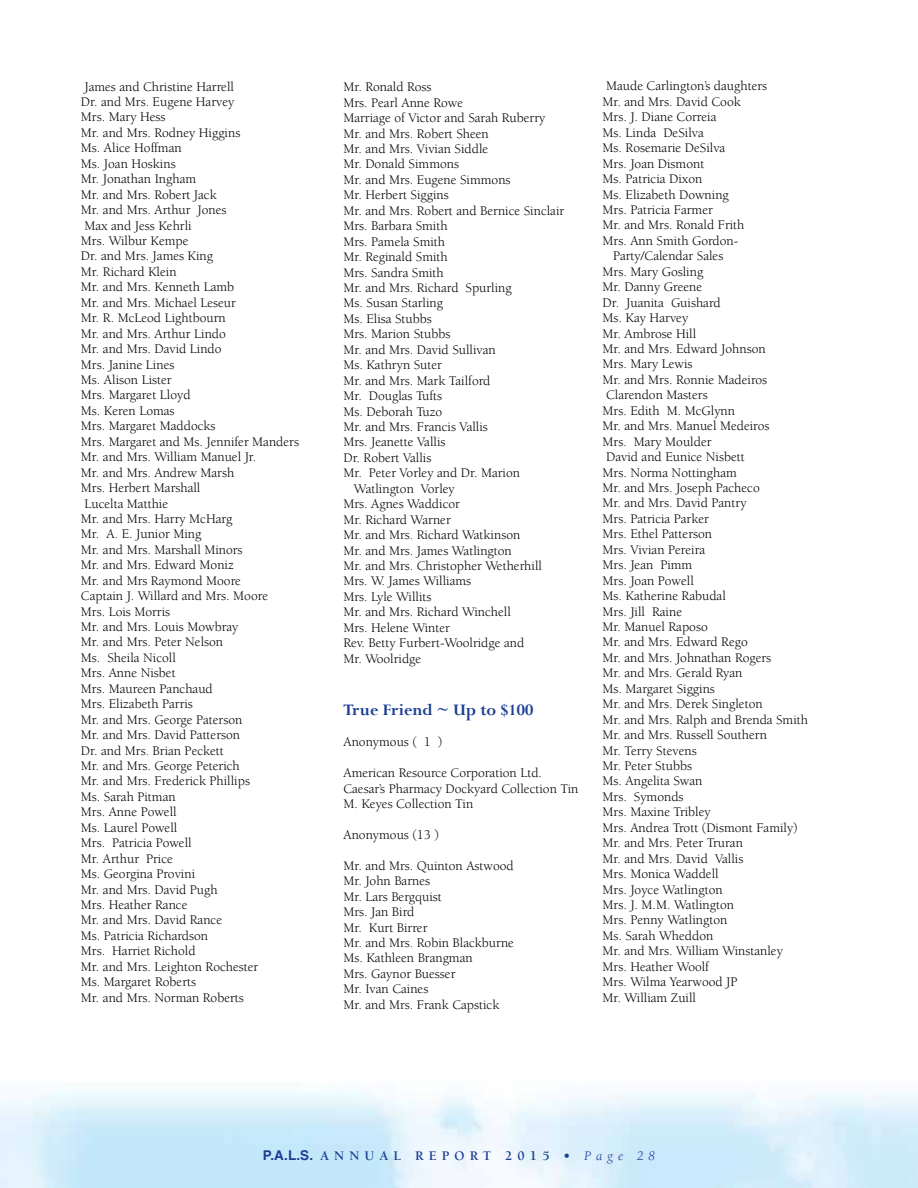
<style>
.page{position:relative;width:918px;height:1188px;background:#fff}
.page>*{position:absolute;margin:0;border:0;box-sizing:border-box;transform-origin:0 0}
.t1{font:700 18px "Perpetua";color:#1c3f94}
.t2{font:13.5px/15.5px "Berkeley Std";color:#000}
.t3{font:700 13.5px "Berkeley Std";letter-spacing:.38em;color:#1c3f94}
.s1{font-family:"Helvetica"}
.s2{font-weight:400;font-style:italic}
</style>
<div class="page">
<p class="t2" style="left:81px;top:79px;width:220px">James and Christine Harrell<br>Dr. and Mrs. Eugene Harvey<br>Mrs. Mary Hess<br>Mr. and Mrs. Rodney Higgins<br>Ms. Alice Hoffman<br>Ms. Joan Hoskins<br>Mr. Jonathan Ingham<br>Mr. and Mrs. Robert Jack<br>Mr. and Mrs. Arthur Jones<br>Max and Jess Kehrli<br>Mrs. Wilbur Kempe<br>Dr. and Mrs. James King<br>Mr. Richard Klein<br>Mr. and Mrs. Kenneth Lamb<br>Mr. and Mrs. Michael Leseur<br>Mr. R. McLeod Lightbourn<br>Mr. and Mrs. Arthur Lindo<br>Mr. and Mrs. David Lindo<br>Mrs. Janine Lines<br>Ms. Alison Lister<br>Mrs. Margaret Lloyd<br>Ms. Keren Lomas<br>Mrs. Margaret Maddocks<br>Mrs. Margaret and Ms. Jennifer Manders<br>Mr. and Mrs. William Manuel Jr.<br>Mr. and Mrs. Andrew Marsh<br>Mrs. Herbert Marshall<br>Lucelta Matthie<br>Mr. and Mrs. Harry McHarg<br>Mr. A. E. Junior Ming<br>Mr. and Mrs. Marshall Minors<br>Mr. and Mrs. Edward Moniz<br>Mr. and Mrs Raymond Moore<br>Captain J. Willard and Mrs. Moore<br>Mrs. Lois Morris<br>Mr. and Mrs. Louis Mowbray<br>Mr. and Mrs. Peter Nelson<br>Ms. Sheila Nicoll<br>Mrs. Anne Nisbet<br>Mrs. Maureen Panchaud<br>Mrs. Elizabeth Parris<br>Mr. and Mrs. George Paterson<br>Mr. and Mrs. David Patterson<br>Dr. and Mrs. Brian Peckett<br>Mr. and Mrs. George Peterich<br>Mr. and Mrs. Frederick Phillips<br>Ms. Sarah Pitman<br>Mrs. Anne Powell<br>Ms. Laurel Powell<br>Mrs. Patricia Powell<br>Mr. Arthur Price<br>Ms. Georgina Provini<br>Mr. and Mrs. David Pugh<br>Mrs. Heather Rance<br>Mr. and Mrs. David Rance<br>Ms. Patricia Richardson<br>Mrs. Harriet Richold<br>Mr. and Mrs. Leighton Rochester<br>Ms. Margaret Roberts<br>Mr. and Mrs. Norman Roberts</p>
<p class="t2" style="left:343px;top:80px;width:90px">Mr. Ronald Ross</p>
<p class="t2" style="left:343px;top:95px;width:121px">Mrs. Pearl Anne Rowe</p>
<p class="t2" style="left:343px;top:110px;width:204px">Marriage of Victor and Sarah Ruberry</p>
<p class="t2" style="left:343px;top:126px;width:147px">Mr. and Mrs. Robert Sheen</p>
<p class="t2" style="left:343px;top:141px;width:146px">Mr. and Mrs. Vivian Siddle</p>
<p class="t2" style="left:343px;top:157px;width:117px">Mr. Donald Simmons</p>
<p class="t2" style="left:343px;top:172px;width:169px">Mr. and Mrs. Eugene Simmons</p>
<p class="t2" style="left:343px;top:188px;width:107px">Mr. Herbert Siggins</p>
<p class="t2" style="left:343px;top:203px;width:222px">Mr. and Mrs. Robert and Bernice Sinclair</p>
<p class="t2" style="left:343px;top:219px;width:106px">Mrs. Barbara Smith</p>
<p class="t2" style="left:343px;top:234px;width:103px">Mrs. Pamela Smith</p>
<p class="t2" style="left:343px;top:249px;width:106px">Mr. Reginald Smith</p>
<p class="t2" style="left:343px;top:265px;width:102px">Mrs. Sandra Smith</p>
<p class="t2" style="left:343px;top:280px;width:170px">Mr. and Mrs. Richard Spurling</p>
<p class="t2" style="left:343px;top:296px;width:101px">Ms. Susan Starling</p>
<p class="t2" style="left:343px;top:311px;width:90px">Ms. Elisa Stubbs</p>
<p class="t2" style="left:343px;top:327px;width:108px">Mrs. Marion Stubbs</p>
<p class="t2" style="left:343px;top:342px;width:154px">Mr. and Mrs. David Sullivan</p>
<p class="t2" style="left:343px;top:358px;width:100px">Ms. Kathryn Suter</p>
<p class="t2" style="left:343px;top:373px;width:149px">Mr. and Mrs. Mark Tailford</p>
<p class="t2" style="left:343px;top:388px;width:100px">Mr. Douglas Tufts</p>
<p class="t2" style="left:343px;top:404px;width:100px">Ms. Deborah Tuzo</p>
<p class="t2" style="left:343px;top:419px;width:146px">Mr. and Mrs. Francis Vallis</p>
<p class="t2" style="left:343px;top:435px;width:104px">Mrs. Jeanette Vallis</p>
<p class="t2" style="left:343px;top:450px;width:90px">Dr. Robert Vallis</p>
<p class="t2" style="left:343px;top:466px;width:178px">Mr. Peter Vorley and Dr. Marion</p>
<p class="t2" style="left:354px;top:481px;width:102px">Watlington Vorley</p>
<p class="t2" style="left:343px;top:496px;width:118px">Mrs. Agnes Waddicor</p>
<p class="t2" style="left:343px;top:512px;width:109px">Mr. Richard Warner</p>
<p class="t2" style="left:343px;top:527px;width:178px">Mr. and Mrs. Richard Watkinson</p>
<p class="t2" style="left:343px;top:543px;width:170px">Mr. and Mrs. James Watlington</p>
<p class="t2" style="left:343px;top:558px;width:200px">Mr. and Mrs. Christopher Wetherhill</p>
<p class="t2" style="left:343px;top:574px;width:129px">Mrs. W. James Williams</p>
<p class="t2" style="left:343px;top:589px;width:90px">Mrs. Lyle Willits</p>
<p class="t2" style="left:343px;top:605px;width:169px">Mr. and Mrs. Richard Winchell</p>
<p class="t2" style="left:343px;top:620px;width:108px">Mrs. Helene Winter</p>
<p class="t2" style="left:343px;top:635px;width:182px">Rev. Betty Furbert-Woolridge and</p>
<p class="t2" style="left:343px;top:651px;width:79px">Mr. Woolridge</p>
<h1 class="t1" style="left:343px;top:699px;width:191px">True Friend ~ Up to $100</h1>
<p class="t2" style="left:343px;top:734px;width:100px">Anonymous ( 1 )</p>
<p class="t2" style="left:343px;top:765px;width:237px">American Resource Corporation Ltd.<br>Caesar’s Pharmacy Dockyard Collection Tin<br>M. Keyes Collection Tin</p>
<p class="t2" style="left:343px;top:827px;width:97px">Anonymous (13 )</p>
<p class="t2" style="left:343px;top:858px;width:172px">Mr. and Mrs. Quinton Astwood<br>Mr. John Barnes<br>Mr. Lars Bergquist<br>Mrs. Jan Bird<br>Mr. Kurt Birrer<br>Mr. and Mrs. Robin Blackburne<br>Ms. Kathleen Brangman<br>Mrs. Gaynor Buesser<br>Mr. Ivan Caines<br>Mr. and Mrs. Frank Capstick</p>
<p class="t2" style="left:606px;top:79px;width:163px">Maude Carlington’s daughters</p>
<p class="t2" style="left:603px;top:94px;width:140px">Mr. and Mrs. David Cook</p>
<p class="t2" style="left:603px;top:110px;width:115px">Mrs. J. Diane Correia</p>
<p class="t2" style="left:603px;top:125px;width:103px">Ms. Linda DeSilva</p>
<p class="t2" style="left:603px;top:140px;width:124px">Ms. Rosemarie DeSilva</p>
<p class="t2" style="left:603px;top:156px;width:103px">Mrs. Joan Dismont</p>
<p class="t2" style="left:603px;top:171px;width:101px">Ms. Patricia Dixon</p>
<p class="t2" style="left:603px;top:187px;width:128px">Ms. Elizabeth Downing</p>
<p class="t2" style="left:603px;top:202px;width:112px">Mrs. Patricia Farmer</p>
<p class="t2" style="left:603px;top:218px;width:143px">Mr. and Mrs. Ronald Frith</p>
<p class="t2" style="left:603px;top:233px;width:137px">Mrs. Ann Smith Gordon-</p>
<p class="t2" style="left:613px;top:249px;width:112px">Party/Calendar Sales</p>
<p class="t2" style="left:603px;top:264px;width:102px">Mrs. Mary Gosling</p>
<p class="t2" style="left:603px;top:279px;width:101px">Mr. Danny Greene</p>
<p class="t2" style="left:603px;top:295px;width:120px">Dr. Juanita Guishard</p>
<p class="t2" style="left:603px;top:310px;width:87px">Ms. Kay Harvey</p>
<p class="t2" style="left:603px;top:326px;width:95px">Mr. Ambrose Hill</p>
<p class="t2" style="left:603px;top:341px;width:165px">Mr. and Mrs. Edward Johnson</p>
<p class="t2" style="left:603px;top:357px;width:91px">Mrs. Mary Lewis</p>
<p class="t2" style="left:603px;top:372px;width:166px">Mr. and Mrs. Ronnie Madeiros</p>
<p class="t2" style="left:606px;top:388px;width:103px">Clarendon Masters</p>
<p class="t2" style="left:603px;top:403px;width:134px">Mrs. Edith M. McGlynn</p>
<p class="t2" style="left:603px;top:418px;width:168px">Mr. and Mrs. Manuel Medeiros</p>
<p class="t2" style="left:603px;top:434px;width:110px">Mrs. Mary Moulder</p>
<p class="t2" style="left:606px;top:449px;width:140px">David and Eunice Nisbett</p>
<p class="t2" style="left:603px;top:465px;width:136px">Mrs. Norma Nottingham</p>
<p class="t2" style="left:603px;top:480px;width:159px">Mr. and Mrs. Joseph Pacheco</p>
<p class="t2" style="left:603px;top:496px;width:146px">Mr. and Mrs. David Pantry</p>
<p class="t2" style="left:603px;top:511px;width:108px">Mrs. Patricia Parker</p>
<p class="t2" style="left:603px;top:527px;width:111px">Mrs. Ethel Patterson</p>
<p class="t2" style="left:603px;top:542px;width:104px">Mrs. Vivian Pereira</p>
<p class="t2" style="left:603px;top:557px;width:91px">Mrs. Jean Pimm</p>
<p class="t2" style="left:603px;top:573px;width:93px">Mrs. Joan Powell</p>
<p class="t2" style="left:603px;top:588px;width:125px">Ms. Katherine Rabudal</p>
<p class="t2" style="left:603px;top:604px;width:81px">Mrs. Jill Raine</p>
<p class="t2" style="left:603px;top:619px;width:107px">Mr. Manuel Raposo</p>
<p class="t2" style="left:603px;top:635px;width:147px">Mr. and Mrs. Edward Rego</p>
<p class="t2" style="left:603px;top:650px;width:170px">Mr. and Mrs. Johnathan Rogers</p>
<p class="t2" style="left:603px;top:666px;width:141px">Mr. and Mrs. Gerald Ryan</p>
<p class="t2" style="left:603px;top:681px;width:114px">Ms. Margaret Siggins</p>
<p class="t2" style="left:603px;top:696px;width:162px">Mr. and Mrs. Derek Singleton</p>
<p class="t2" style="left:603px;top:712px;width:207px">Mr. and Mrs. Ralph and Brenda Smith</p>
<p class="t2" style="left:603px;top:727px;width:166px">Mr. and Mrs. Russell Southern</p>
<p class="t2" style="left:603px;top:743px;width:96px">Mr. Terry Stevens</p>
<p class="t2" style="left:603px;top:758px;width:91px">Mr. Peter Stubbs</p>
<p class="t2" style="left:603px;top:774px;width:101px">Ms. Angelita Swan</p>
<p class="t2" style="left:603px;top:789px;width:82px">Mrs. Symonds</p>
<p class="t2" style="left:603px;top:805px;width:110px">Mrs. Maxine Tribley</p>
<p class="t2" style="left:603px;top:820px;width:197px">Mrs. Andrea Trott (Dismont Family)</p>
<p class="t2" style="left:603px;top:835px;width:142px">Mr. and Mrs. Peter Truran</p>
<p class="t2" style="left:603px;top:851px;width:142px">Mr. and Mrs. David Vallis</p>
<p class="t2" style="left:603px;top:866px;width:118px">Mrs. Monica Waddell</p>
<p class="t2" style="left:603px;top:882px;width:122px">Mrs. Joyce Watlington</p>
<p class="t2" style="left:603px;top:897px;width:133px">Mrs. J. M.M. Watlington</p>
<p class="t2" style="left:603px;top:913px;width:126px">Mrs. Penny Watlington</p>
<p class="t2" style="left:603px;top:928px;width:112px">Ms. Sarah Wheddon</p>
<p class="t2" style="left:603px;top:944px;width:182px">Mr. and Mrs. William Winstanley</p>
<p class="t2" style="left:603px;top:959px;width:108px">Mrs. Heather Woolf</p>
<p class="t2" style="left:603px;top:974px;width:136px">Mrs. Wilma Yearwood JP</p>
<p class="t2" style="left:603px;top:990px;width:95px">Mr. William Zuill</p>
<p class="t3" style="left:263px;top:1148px;width:394px"><span class="s1">P.A.L.S.</span> ANNUAL REPORT 2015 • <span class="s2">Page 28</span></p>
</div>
